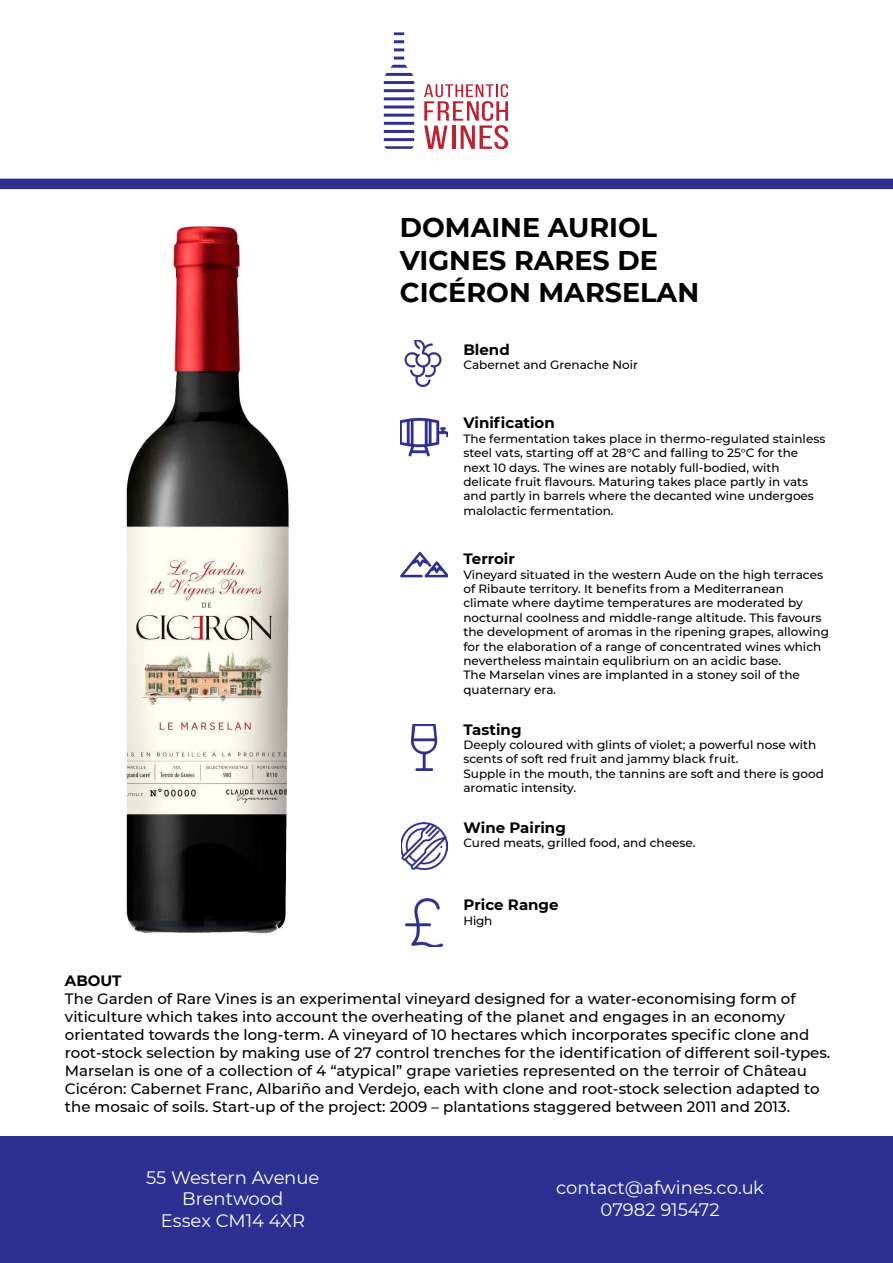
<style>
.page{position:relative;width:893px;height:1263px;background:#fff}
.page>*{position:absolute;margin:0;border:0;box-sizing:border-box;transform-origin:0 0}
.t1{font:700 27px/32.4px "Montserrat";color:#000}
.t2{font:18px/21.6px "Montserrat";color:#fff;text-align:center}
.t3{font:500 15px/18px "Montserrat";color:#000}
.t4{font:700 15px "Montserrat";color:#000}
.t5{font:500 12px/14.4px "Montserrat";color:#000}
</style>
<div class="page">
<div style="left:0;top:179px;width:893px;height:10px;background:#2e3091"></div>
<svg style="left:384px;top:32px;width:30px;height:117px"></svg>
<svg style="left:424px;top:84px;width:84px;height:65px"></svg>
<div style="left:0;top:1136px;width:893px;height:127px;background:#2e3091"></div>
<img style="left:404px;top:340px;width:38px;height:47px">
<img style="left:400px;top:417px;width:48px;height:40px">
<img style="left:401px;top:551px;width:47px;height:27px">
<img style="left:410px;top:724px;width:28px;height:47px">
<img style="left:401px;top:823px;width:47px;height:46px">
<img style="left:404px;top:899px;width:40px;height:47px">
<img style="left:124px;top:225px;width:165px;height:711px">
<h1 class="t1" style="left:400px;top:210px;width:301px">DOMAINE AURIOL<br>VIGNES RARES DE<br>CICÉRON MARSELAN</h1>
<p class="t4" style="left:463px;top:338px;width:48px">Blend</p>
<p class="t5" style="left:463px;top:357px;width:176px">Cabernet and Grenache Noir</p>
<p class="t4" style="left:463px;top:412px;width:93px">Vinification</p>
<p class="t5" style="left:463px;top:431px;width:363px">The fermentation takes place in thermo-regulated stainless steel vats, starting off at 28°C and falling to 25°C for the next 10 days. The wines are notably full-bodied, with delicate fruit flavours. Maturing takes place partly in vats and partly in barrels where the decanted wine undergoes malolactic fermentation.</p>
<p class="t4" style="left:463px;top:548px;width:53px">Terroir</p>
<p class="t5" style="left:463px;top:567px;width:367px">Vineyard situated in the western Aude on the high terraces of Ribaute territory. It benefits from a Mediterranean climate where daytime temperatures are moderated by nocturnal coolness and middle-range altitude. This favours the development of aromas in the ripening grapes, allowing for the elaboration of a range of concentrated wines which nevertheless maintain equlibrium on an acidic base.<br>The Marselan vines are implanted in a stoney soil of the quaternary era.</p>
<p class="t4" style="left:463px;top:718px;width:60px">Tasting</p>
<p class="t5" style="left:463px;top:737px;width:362px">Deeply coloured with glints of violet; a powerful nose with scents of soft red fruit and jammy black fruit.<br>Supple in the mouth, the tannins are soft and there is good aromatic intensity.</p>
<p class="t4" style="left:463px;top:817px;width:104px">Wine Pairing</p>
<p class="t5" style="left:463px;top:835px;width:234px">Cured meats, grilled food, and cheese.</p>
<p class="t4" style="left:463px;top:894px;width:97px">Price Range</p>
<p class="t5" style="left:463px;top:913px;width:31px">High</p>
<p class="t4" style="left:65px;top:970px;width:58px">ABOUT</p>
<p class="t3" style="left:65px;top:989px;width:767px">The Garden of Rare Vines is an experimental vineyard designed for a water-economising form of viticulture which takes into account the overheating of the planet and engages in an economy orientated towards the long-term. A vineyard of 10 hectares which incorporates specific clone and root-stock selection by making use of 27 control trenches for the identification of different soil-types.<br>Marselan is one of a collection of 4 “atypical” grape varieties represented on the terroir of Château Cicéron: Cabernet Franc, Albariño and Verdejo, each with clone and root-stock selection adapted to the mosaic of soils. Start-up of the project: 2009 – plantations staggered between 2011 and 2013.</p>
<h2 class="t2" style="left:146px;top:1166px;width:175px">55 Western Avenue<br>Brentwood<br>Essex CM14 4XR</h2>
<h2 class="t2" style="left:556px;top:1176px;width:210px">contact@afwines.co.uk<br>07982 915472</h2>
</div>
